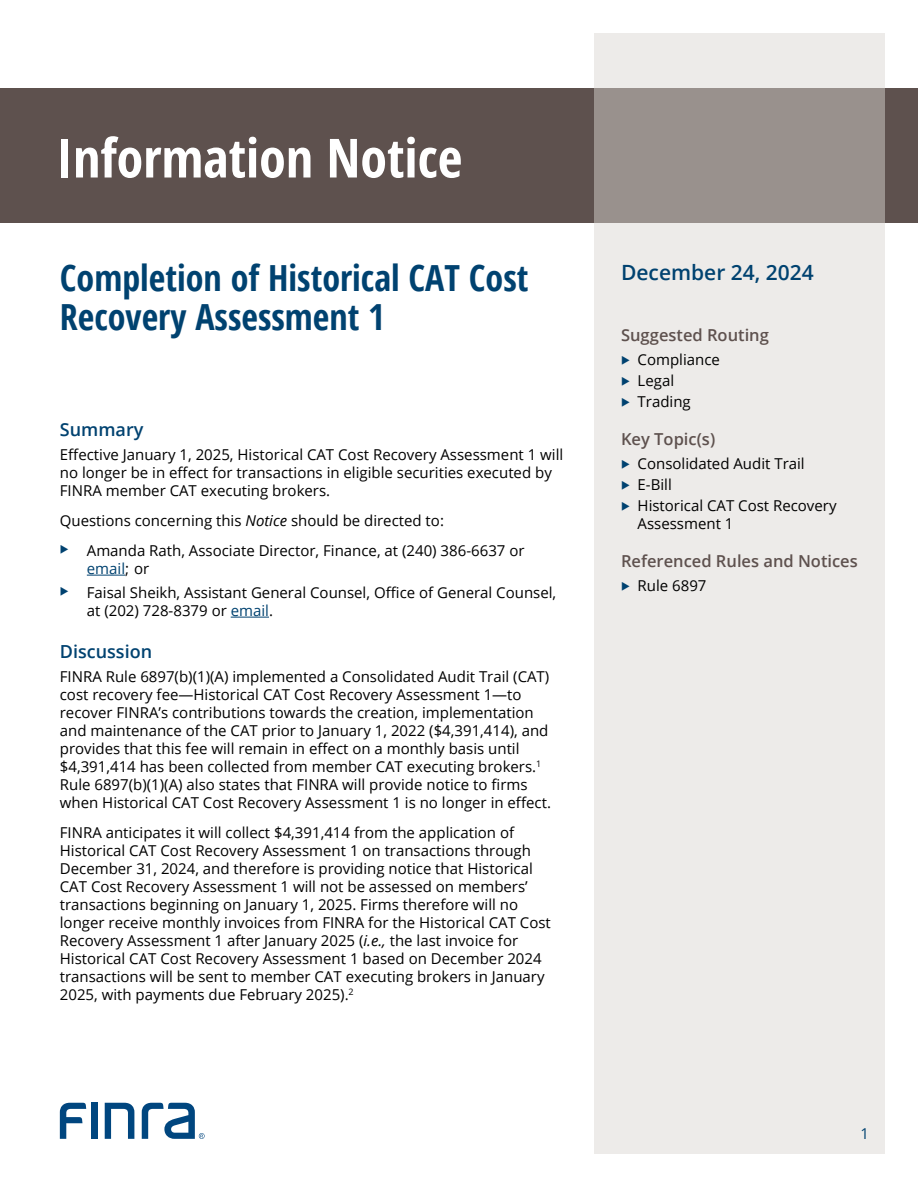
<style>
.page{position:relative;width:918px;height:1188px;background:#fff}
.page>*{position:absolute;margin:0;border:0;box-sizing:border-box;transform-origin:0 0}
.t1{font:700 54px "Open Sans Condensed";color:#fff}
.t2{font:700 36px/39px "Open Sans Condensed";color:#004270}
.t3{font:600 21px "Open Sans";color:#004270}
.t4{font:600 18px "Open Sans";color:#004270}
.t5{font:600 16.5px "Open Sans";color:#5e514e}
.t6{font:15px/18px "Open Sans";color:#000}
.t7{font:15px "Open Sans";color:#004270}
.s1{font-style:italic}
.s2{color:#004270}
</style>
<div class="page">
<div style="left:0;top:88px;width:918px;height:135px;background:#5e514e"></div>
<svg style="left:594px;top:34px;width:290px;height:1120px;background:#e2e0dd"></svg>
<div style="left:91px;top:1103px;width:6px;height:36px;background:#00467f"></div>
<svg style="left:105px;top:1103px;width:29px;height:36px"></svg>
<svg style="left:60px;top:1103px;width:26px;height:36px"></svg>
<svg style="left:142px;top:1103px;width:63px;height:36px"></svg>
<hr style="left:87px;top:575px;width:38px;height:1px;background:#004270">
<hr style="left:231px;top:617px;width:38px;height:1px;background:#004270">
<svg style="left:622px;top:356px;width:8px;height:8px"></svg>
<svg style="left:622px;top:377px;width:8px;height:8px"></svg>
<svg style="left:622px;top:398px;width:8px;height:8px"></svg>
<svg style="left:622px;top:459px;width:8px;height:9px"></svg>
<svg style="left:622px;top:480px;width:8px;height:9px"></svg>
<svg style="left:622px;top:501px;width:8px;height:9px"></svg>
<svg style="left:622px;top:581px;width:8px;height:9px"></svg>
<h1 class="t1" style="left:57px;top:120px;width:407px">Information Notice</h1>
<h2 class="t2" style="left:60px;top:258px;width:470px">Completion of Historical CAT Cost<br>Recovery Assessment 1</h2>
<p class="t4" style="left:60px;top:417px;width:85px">Summary</p>
<p class="t6" style="left:60px;top:445px;width:505px">Effective January 1, 2025, Historical CAT Cost Recovery Assessment 1 will no longer be in effect for transactions in eligible securities executed by<br>FINRA member CAT executing brokers.</p>
<p class="t6" style="left:87px;top:505px;width:439px;line-height:30px;text-indent:-27px">Questions concerning this <span class="s1">Notice</span> should be directed to:<br>Amanda Rath, Associate Director, Finance, at (240) 386-6637 or</p>
<p class="t6" style="left:87px;top:556px;width:471px;line-height:24px"><span class="s2">email</span>; or<br>Faisal Sheikh, Assistant General Counsel, Office of General Counsel,</p>
<p class="t6" style="left:87px;top:601px;width:188px">at (202) 728-8379 or <span class="s2">email</span>.</p>
<p class="t4" style="left:60px;top:639px;width:94px">Discussion</p>
<p class="t6" style="left:60px;top:667px;width:493px">FINRA Rule 6897(b)(1)(A) implemented a Consolidated Audit Trail (CAT) cost recovery fee—Historical CAT Cost Recovery Assessment 1—to recover FINRA’s contributions towards the creation, implementation and maintenance of the CAT prior to January 1, 2022 ($4,391,414), and provides that this fee will remain in effect on a monthly basis until $4,391,414 has been collected from member CAT executing brokers.<sup>1<br></sup>Rule 6897(b)(1)(A) also states that FINRA will provide notice to firms when Historical CAT Cost Recovery Assessment 1 is no longer in effect.</p>
<p class="t6" style="left:60px;top:823px;width:492px">FINRA anticipates it will collect $4,391,414 from the application of Historical CAT Cost Recovery Assessment 1 on transactions through December 31, 2024, and therefore is providing notice that Historical CAT Cost Recovery Assessment 1 will not be assessed on members’ transactions beginning on January 1, 2025. Firms therefore will no longer receive monthly invoices from FINRA for the Historical CAT Cost Recovery Assessment 1 after January 2025 (<span class="s1">i.e.,</span> the last invoice for Historical CAT Cost Recovery Assessment 1 based on December 2024 transactions will be sent to member CAT executing brokers in January 2025, with payments due February 2025).<sup>2</sup></p>
<h3 class="t3" style="left:621px;top:258px;width:194px">December 24, 2024</h3>
<p class="t5" style="left:621px;top:324px;width:149px">Suggested Routing</p>
<p class="t6" style="left:638px;top:349px;width:84px;line-height:21px">Compliance<br>Legal<br>Trading</p>
<p class="t5" style="left:621px;top:428px;width:96px">Key Topic(s)</p>
<p class="t6" style="left:638px;top:453px;width:200px;line-height:21px">Consolidated Audit Trail<br>E-Bill<br>Historical CAT Cost Recovery</p>
<p class="t6" style="left:638px;top:514px;width:97px">Assessment 1</p>
<p class="t5" style="left:621px;top:550px;width:238px">Referenced Rules and Notices</p>
<p class="t6" style="left:638px;top:576px;width:70px">Rule 6897</p>
<p class="t7" style="left:860px;top:1124px;width:10px">1</p>
</div>
